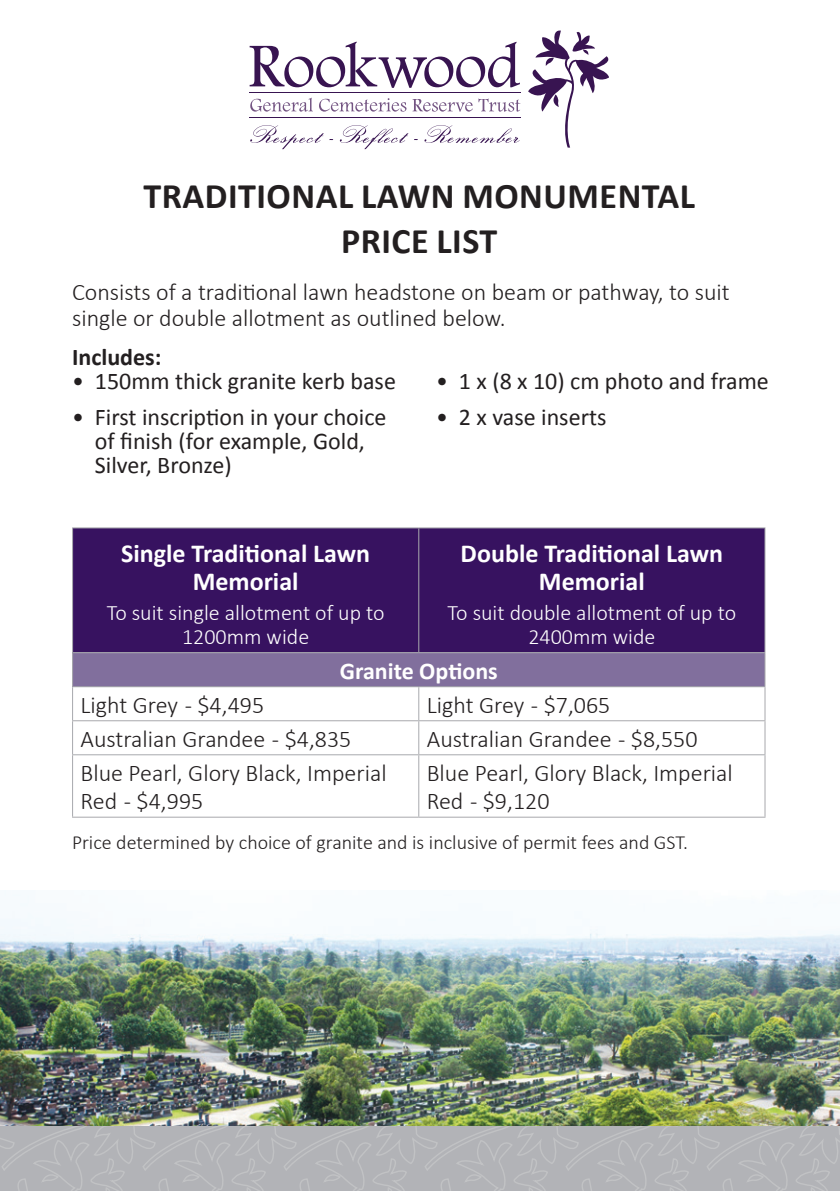
<style>
.page{position:relative;width:840px;height:1191px;background:#fff}
.page>*{position:absolute;margin:0;border:0;box-sizing:border-box;transform-origin:0 0}
.heading{font:700 36px/44px "Calibri";letter-spacing:.015em;color:#231f20;text-align:center}
.heading-2{font:700 26px/28px "Calibri";color:#fff;text-align:center}
.heading-3{font:300 24px/28px "Calibri";color:#231f20}
.heading-4{font:24px/24px "Calibri";color:#231f20}
.heading-5{font:700 24px "Calibri";color:#fff}
.heading-6{font:700 24px "Calibri";color:#231f20}
.heading-7{font:300 22px/24px "Calibri";color:#fff;text-align:center}
.heading-8{font:300 20px "Calibri";color:#231f20}
</style>
<div class="page">
<svg style="left:0;top:1125px;width:839px;height:66px;background:#b2b4b7"></svg>
<svg style="left:249px;top:30px;width:360px;height:119px"></svg>
<img style="left:0;top:890px;width:839px;height:235px">
<div style="left:73px;top:528px;width:691px;height:124px;background:#371260"></div>
<div style="left:72px;top:652px;width:692px;height:34px;background:#816f9d"></div>
<hr style="left:72px;top:527px;width:346px;height:1px;background:#a8a9ad">
<hr style="left:72px;top:528px;width:1px;height:124px;background:#a8a9ad">
<hr style="left:418px;top:527px;width:347px;height:1px;background:#a8a9ad">
<hr style="left:72px;top:652px;width:346px;height:1px;background:#a8a9ad">
<hr style="left:72px;top:653px;width:1px;height:33px;background:#a8a9ad">
<hr style="left:418px;top:652px;width:347px;height:1px;background:#a8a9ad">
<hr style="left:72px;top:686px;width:346px;height:1px;background:#a8a9ad">
<hr style="left:72px;top:687px;width:1px;height:33px;background:#a8a9ad">
<hr style="left:72px;top:720px;width:346px;height:1px;background:#a8a9ad">
<hr style="left:72px;top:721px;width:1px;height:33px;background:#a8a9ad">
<hr style="left:72px;top:754px;width:346px;height:1px;background:#a8a9ad">
<hr style="left:72px;top:755px;width:1px;height:61px;background:#a8a9ad">
<hr style="left:72px;top:816px;width:346px;height:1px;background:#a8a9ad">
<hr style="left:418px;top:528px;width:1px;height:124px;background:#a8a9ad">
<hr style="left:764px;top:528px;width:1px;height:124px;background:#a8a9ad">
<hr style="left:764px;top:653px;width:1px;height:33px;background:#a8a9ad">
<hr style="left:418px;top:686px;width:347px;height:1px;background:#a8a9ad">
<hr style="left:418px;top:687px;width:1px;height:33px;background:#a8a9ad">
<hr style="left:764px;top:687px;width:1px;height:33px;background:#a8a9ad">
<hr style="left:418px;top:720px;width:347px;height:1px;background:#a8a9ad">
<hr style="left:418px;top:721px;width:1px;height:33px;background:#a8a9ad">
<hr style="left:764px;top:721px;width:1px;height:33px;background:#a8a9ad">
<hr style="left:418px;top:754px;width:347px;height:1px;background:#a8a9ad">
<hr style="left:418px;top:755px;width:1px;height:61px;background:#a8a9ad">
<hr style="left:764px;top:755px;width:1px;height:61px;background:#a8a9ad">
<hr style="left:418px;top:816px;width:347px;height:1px;background:#a8a9ad">
<p class="heading" style="left:143px;top:174px;width:553px">TRADITIONAL LAWN MONUMENTAL<br>PRICE LIST</p>
<p class="heading-3" style="left:72px;top:279px;width:659px;line-height:26px">Consists of a traditional lawn headstone on beam or pathway, to suit single or double allotment as outlined below.</p>
<p class="heading-6" style="left:72px;top:342px;width:91px">Includes:</p>
<p class="heading-4" style="left:72px;top:369px;width:325px">• 150mm thick granite kerb base</p>
<p class="heading-4" style="left:95px;top:405px;width:293px;text-indent:-23px">• First inscription in your choice of finish (for example, Gold,<br>Silver, Bronze)</p>
<p class="heading-4" style="left:436px;top:369px;width:334px">• 1 x (8 x 10) cm photo and frame</p>
<p class="heading-4" style="left:436px;top:405px;width:172px">• 2 x vase inserts</p>
<p class="heading-2" style="left:121px;top:539px;width:250px">Single Traditional Lawn<br>Memorial</p>
<p class="heading-7" style="left:107px;top:600px;width:279px">To suit single allotment of up to<br>1200mm wide</p>
<p class="heading-2" style="left:460px;top:539px;width:264px">Double Traditional Lawn<br>Memorial</p>
<p class="heading-7" style="left:447px;top:600px;width:290px">To suit double allotment of up to<br>2400mm wide</p>
<p class="heading-5" style="left:339px;top:655px;width:159px">Granite Options</p>
<p class="heading-3" style="left:80px;top:690px;width:185px">Light Grey - $4,495</p>
<p class="heading-3" style="left:426px;top:690px;width:185px">Light Grey - $7,065</p>
<p class="heading-3" style="left:80px;top:724px;width:272px">Australian Grandee - $4,835</p>
<p class="heading-3" style="left:426px;top:724px;width:272px">Australian Grandee - $8,550</p>
<p class="heading-3" style="left:80px;top:758px;width:307px">Blue Pearl, Glory Black, Imperial<br>Red - $4,995</p>
<p class="heading-3" style="left:426px;top:758px;width:307px">Blue Pearl, Glory Black, Imperial<br>Red - $9,120</p>
<p class="heading-8" style="left:72px;top:829px;width:617px">Price determined by choice of granite and is inclusive of permit fees and GST.</p>
</div>
